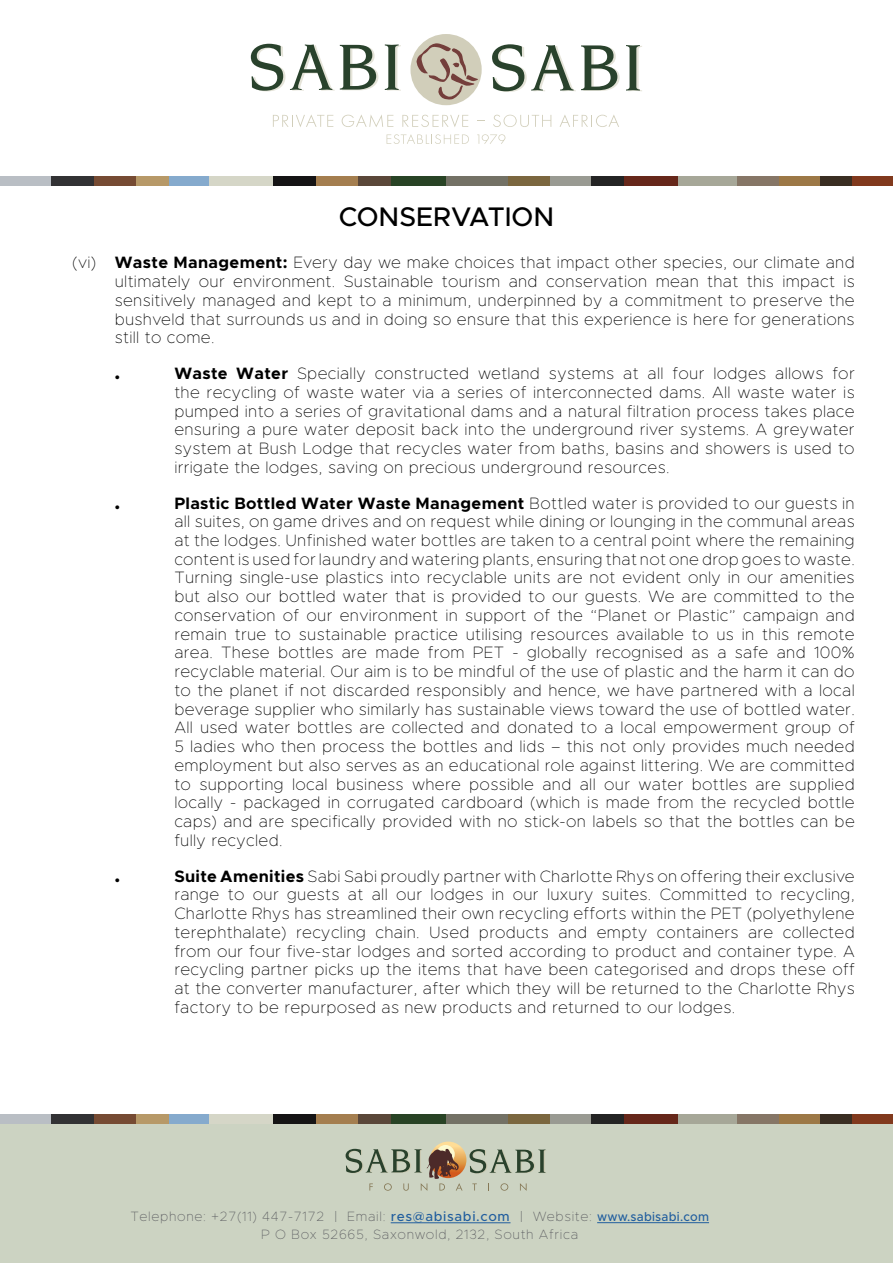
<style>
.page{position:relative;width:893px;height:1263px;background:#fff}
.page>*{position:absolute;margin:0;border:0;box-sizing:border-box;transform-origin:0 0}
.t1{font:500 27px "Metropolis";color:#000}
.t2{font:100 16.5px/18.8px "Metropolis";letter-spacing:.02em;color:#000;text-align:justify}
.t3{font:900 16.5px "Metropolis";color:#000}
.t4{font:100 13.5px/18px "Metropolis";letter-spacing:.05em;color:#5b5c60;text-align:center}
.s1{font-weight:700}
.s2{font-weight:500;color:#215e9e}
.s3{font-weight:500;font-size:12.75px;color:#215e9e}
</style>
<div class="page">
<div style="left:0;top:1121px;width:893px;height:142px;background:#ccd3c2"></div>
<div style="left:676px;top:1114px;width:68px;height:9px;background:#a6a798"></div>
<div style="left:778px;top:1114px;width:42px;height:9px;background:#9c7846"></div>
<div style="left:738px;top:1114px;width:41px;height:9px;background:#867666"></div>
<div style="left:852px;top:1114px;width:41px;height:9px;background:#81391d"></div>
<div style="left:820px;top:1114px;width:32px;height:9px;background:#3a2e22"></div>
<div style="left:0;top:1114px;width:58px;height:9px;background:#b9bec4"></div>
<div style="left:93px;top:1114px;width:43px;height:9px;background:#764b33"></div>
<div style="left:51px;top:1114px;width:43px;height:9px;background:#323234"></div>
<div style="left:169px;top:1114px;width:56px;height:9px;background:#85aacd"></div>
<div style="left:136px;top:1114px;width:33px;height:9px;background:#b79968"></div>
<div style="left:209px;top:1114px;width:71px;height:9px;background:#d5d6c7"></div>
<div style="left:315px;top:1114px;width:43px;height:9px;background:#a47e4f"></div>
<div style="left:273px;top:1114px;width:42px;height:9px;background:#151415"></div>
<div style="left:391px;top:1114px;width:56px;height:9px;background:#284325"></div>
<div style="left:358px;top:1114px;width:33px;height:9px;background:#5a4739"></div>
<div style="left:446px;top:1114px;width:69px;height:9px;background:#737165"></div>
<div style="left:550px;top:1114px;width:41px;height:9px;background:#999a92"></div>
<div style="left:509px;top:1114px;width:41px;height:9px;background:#7b673f"></div>
<div style="left:623px;top:1114px;width:54px;height:9px;background:#66271a"></div>
<div style="left:591px;top:1114px;width:32px;height:9px;background:#242424"></div>
<div style="left:676px;top:177px;width:68px;height:9px;background:#a6a798"></div>
<div style="left:778px;top:177px;width:42px;height:9px;background:#9c7846"></div>
<div style="left:738px;top:177px;width:41px;height:9px;background:#867666"></div>
<div style="left:852px;top:177px;width:41px;height:9px;background:#81391d"></div>
<div style="left:820px;top:177px;width:32px;height:9px;background:#3a2e22"></div>
<div style="left:0;top:177px;width:58px;height:9px;background:#b9bec4"></div>
<div style="left:93px;top:177px;width:43px;height:9px;background:#764b33"></div>
<div style="left:51px;top:177px;width:43px;height:9px;background:#323234"></div>
<div style="left:169px;top:177px;width:56px;height:9px;background:#85aacd"></div>
<div style="left:136px;top:177px;width:33px;height:9px;background:#b79968"></div>
<div style="left:209px;top:177px;width:71px;height:9px;background:#d5d6c7"></div>
<div style="left:315px;top:177px;width:43px;height:9px;background:#a47e4f"></div>
<div style="left:273px;top:177px;width:42px;height:9px;background:#151415"></div>
<div style="left:391px;top:177px;width:56px;height:9px;background:#284325"></div>
<div style="left:358px;top:177px;width:33px;height:9px;background:#5a4739"></div>
<div style="left:446px;top:177px;width:69px;height:9px;background:#737165"></div>
<div style="left:550px;top:177px;width:41px;height:9px;background:#999a92"></div>
<div style="left:509px;top:177px;width:41px;height:9px;background:#7b673f"></div>
<div style="left:623px;top:177px;width:54px;height:9px;background:#66271a"></div>
<div style="left:591px;top:177px;width:32px;height:9px;background:#242424"></div>
<div style="left:410px;top:34px;width:72px;height:71px;background:#d1ceba;border-radius:50%"></div>
<svg style="left:417px;top:43px;width:62px;height:57px"></svg>
<svg style="left:251px;top:44px;width:127px;height:47px"></svg>
<svg style="left:385px;top:44px;width:16px;height:47px"></svg>
<svg style="left:492px;top:44px;width:128px;height:48px"></svg>
<svg style="left:626px;top:45px;width:16px;height:46px"></svg>
<svg style="left:273px;top:115px;width:60px;height:12px"></svg>
<svg style="left:342px;top:114px;width:51px;height:13px"></svg>
<svg style="left:402px;top:115px;width:66px;height:12px"></svg>
<svg style="left:493px;top:115px;width:58px;height:12px"></svg>
<svg style="left:560px;top:114px;width:59px;height:13px"></svg>
<svg style="left:387px;top:134px;width:82px;height:10px"></svg>
<svg style="left:477px;top:134px;width:28px;height:10px"></svg>
<svg style="left:430px;top:1141px;width:36px;height:37px"></svg>
<svg style="left:472px;top:1183px;width:5px;height:7px"></svg>
<svg style="left:500px;top:1183px;width:8px;height:8px"></svg>
<svg style="left:520px;top:1183px;width:7px;height:8px"></svg>
<svg style="left:470px;top:1149px;width:76px;height:24px"></svg>
<svg style="left:436px;top:1145px;width:19px;height:18px"></svg>
<svg style="left:346px;top:1149px;width:117px;height:42px"></svg>
<hr style="left:391px;top:1222px;width:119px;height:1px;background:#215e9e">
<hr style="left:597px;top:1222px;width:112px;height:1px;background:#215e9e">
<h1 class="t1" style="left:339px;top:199px;width:217px">CONSERVATION</h1>
<p class="t2" style="left:115px;top:253px;width:741px;text-indent:-43px">(vi) <span class="s1">Waste Management:</span> Every day we make choices that impact other species, our climate and ultimately our environment. Sustainable tourism and conservation mean that this impact is sensitively managed and kept to a minimum, underpinned by a commitment to preserve the bushveld that surrounds us and in doing so ensure that this experience is here for generations still to come.</p>
<p class="t3" style="left:115px;top:363px;width:7px">.</p>
<p class="t2" style="left:174px;top:364px;width:682px"><span class="s1">Waste Water</span> Specially constructed wetland systems at all four lodges allows for the recycling of waste water via a series of interconnected dams. All waste water is pumped into a series of gravitational dams and a natural filtration process takes place ensuring a pure water deposit back into the underground river systems. A greywater system at Bush Lodge that recycles water from baths, basins and showers is used to irrigate the lodges, saving on precious underground resources.</p>
<p class="t3" style="left:115px;top:492px;width:7px">.</p>
<p class="t2" style="left:174px;top:493px;width:682px"><span class="s1">Plastic Bottled Water Waste Management</span> Bottled water is provided to our guests in all suites, on game drives and on request while dining or lounging in the communal areas at the lodges. Unfinished water bottles are taken to a central point where the remaining content is used for laundry and watering plants, ensuring that not one drop goes to waste.<br>Turning single-use plastics into recyclable units are not evident only in our amenities but also our bottled water that is provided to our guests. We are committed to the conservation of our environment in support of the “Planet or Plastic” campaign and remain true to sustainable practice utilising resources available to us in this remote area. These bottles are made from PET - globally recognised as a safe and 100% recyclable material. Our aim is to be mindful of the use of plastic and the harm it can do to the planet if not discarded responsibly and hence, we have partnered with a local beverage supplier who similarly has sustainable views toward the use of bottled water.<br>All used water bottles are collected and donated to a local empowerment group of 5 ladies who then process the bottles and lids – this not only provides much needed employment but also serves as an educational role against littering. We are committed to supporting local business where possible and all our water bottles are supplied locally - packaged in corrugated cardboard (which is made from the recycled bottle caps) and are specifically provided with no stick-on labels so that the bottles can be fully recycled.</p>
<p class="t3" style="left:115px;top:865px;width:7px">.</p>
<p class="t2" style="left:174px;top:866px;width:682px"><span class="s1">Suite Amenities</span> Sabi Sabi proudly partner with Charlotte Rhys on offering their exclusive range to our guests at all our lodges in our luxury suites. Committed to recycling, Charlotte Rhys has streamlined their own recycling efforts within the PET (polyethylene terephthalate) recycling chain. Used products and empty containers are collected from our four five-star lodges and sorted according to product and container type. A recycling partner picks up the items that have been categorised and drops these off at the converter manufacturer, after which they will be returned to the Charlotte Rhys factory to be repurposed as new products and returned to our lodges.</p>
<p class="t4" style="left:130px;top:1207px;width:580px">Telephone: +27(11) 447-7172 | Email: <span class="s2">res@abisabi.com</span> | Website: <span class="s3">www.sabisabi.com<br></span>P O Box 52665, Saxonwold, 2132, South Africa</p>
</div>
